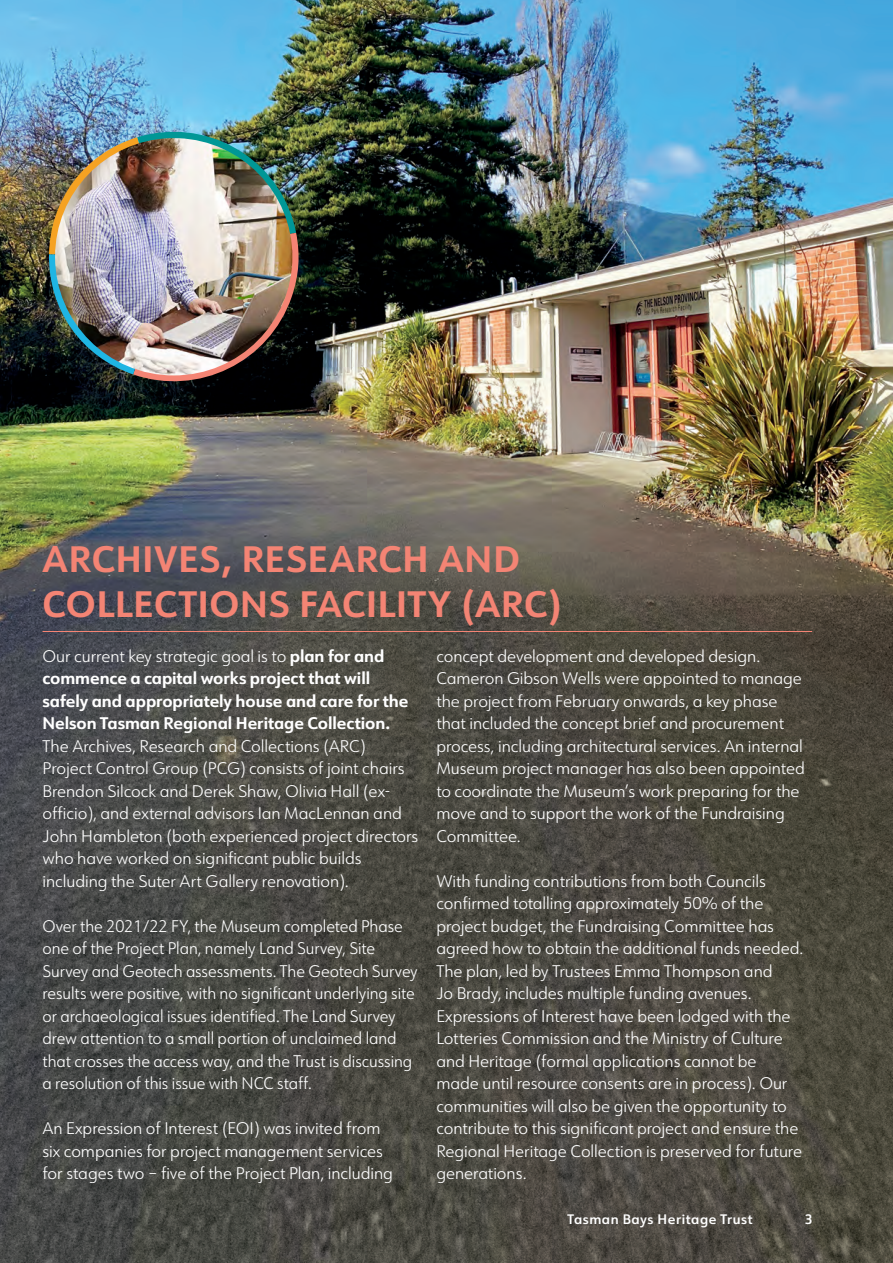
<style>
.page{position:relative;width:893px;height:1263px;background:#fff}
.page>*{position:absolute;margin:0;border:0;box-sizing:border-box;transform-origin:0 0}
.t1{font:700 36px/45px "URW Form";letter-spacing:.025em;color:#f48474}
.t2{font:300 16.5px/22.5px "URW Form";letter-spacing:-.005em;color:#fff}
.t3{font:300 16.5px/22.5px "URW Form";letter-spacing:-.005em;color:#fff;scale:.96 1}
.t4{font:700 16.5px/22.5px "URW Form";letter-spacing:-.005em;color:#fff}
.t5{font:600 13.5px "URW Form";letter-spacing:.04em;color:#fff}
.s1{font-weight:300}
</style>
<div class="page">
<img style="left:0;top:0;width:893px;height:1263px">
<hr style="left:43px;top:631px;width:769px;height:1px;background:#f48474">
<img style="left:48px;top:121px;width:252px;height:276px">
<img style="left:55px;top:138px;width:237px;height:237px;border-radius:117px">
<h1 class="t1" style="left:43px;top:535px;width:521px">ARCHIVES, RESEARCH AND<br>COLLECTIONS FACILITY (ARC)</h1>
<p class="t2" style="left:436px;top:644px;width:370px">concept development and developed design.<br>Cameron Gibson Wells were appointed to manage the project from February onwards, a key phase that included the concept brief and procurement process, including architectural services. An internal Museum project manager has also been appointed to coordinate the Museum’s work preparing for the move and to support the work of the Fundraising Committee.</p>
<p class="t2" style="left:436px;top:869px;width:369px">With funding contributions from both Councils confirmed totalling approximately 50% of the project budget, the Fundraising Committee has agreed how to obtain the additional funds needed.<br>The plan, led by Trustees Emma Thompson and<br>Jo Brady, includes multiple funding avenues.<br>Expressions of Interest have been lodged with the Lotteries Commission and the Ministry of Culture and Heritage (formal applications cannot be<br>made until resource consents are in process). Our communities will also be given the opportunity to contribute to this significant project and ensure the Regional Heritage Collection is preserved for future generations.</p>
<p class="t5" style="left:568px;top:1210px;width:186px">Tasman Bays Heritage Trust</p>
<p class="t5" style="left:805px;top:1210px;width:9px">3</p>
<p class="t4" style="left:43px;top:644px;width:368px"><span class="s1">Our current key strategic goal is to</span> plan for and commence a capital works project that will safely and appropriately house and care for the Nelson Tasman Regional Heritage Collection.</p>
<p class="t2" style="left:43px;top:734px;width:377px">The Archives, Research and Collections (ARC)<br>Project Control Group (PCG) consists of joint chairs Brendon Silcock and Derek Shaw, Olivia Hall (ex&shy;officio), and external advisors Ian MacLennan and John Hambleton (both experienced project directors who have worked on significant public builds including the Suter Art Gallery renovation).</p>
<p class="t3" style="left:43px;top:914px;width:392px">Over the 2021/22 FY, the Museum completed Phase one of the Project Plan, namely Land Survey, Site Survey and Geotech assessments. The Geotech Survey results were positive, with no significant underlying site or archaeological issues identified. The Land Survey drew attention to a small portion of unclaimed land that crosses the access way, and the Trust is discussing a resolution of this issue with NCC staff.</p>
<p class="t2" style="left:43px;top:1116px;width:352px">An Expression of Interest (EOI) was invited from six companies for project management services for stages two – five of the Project Plan, including</p>
</div>
